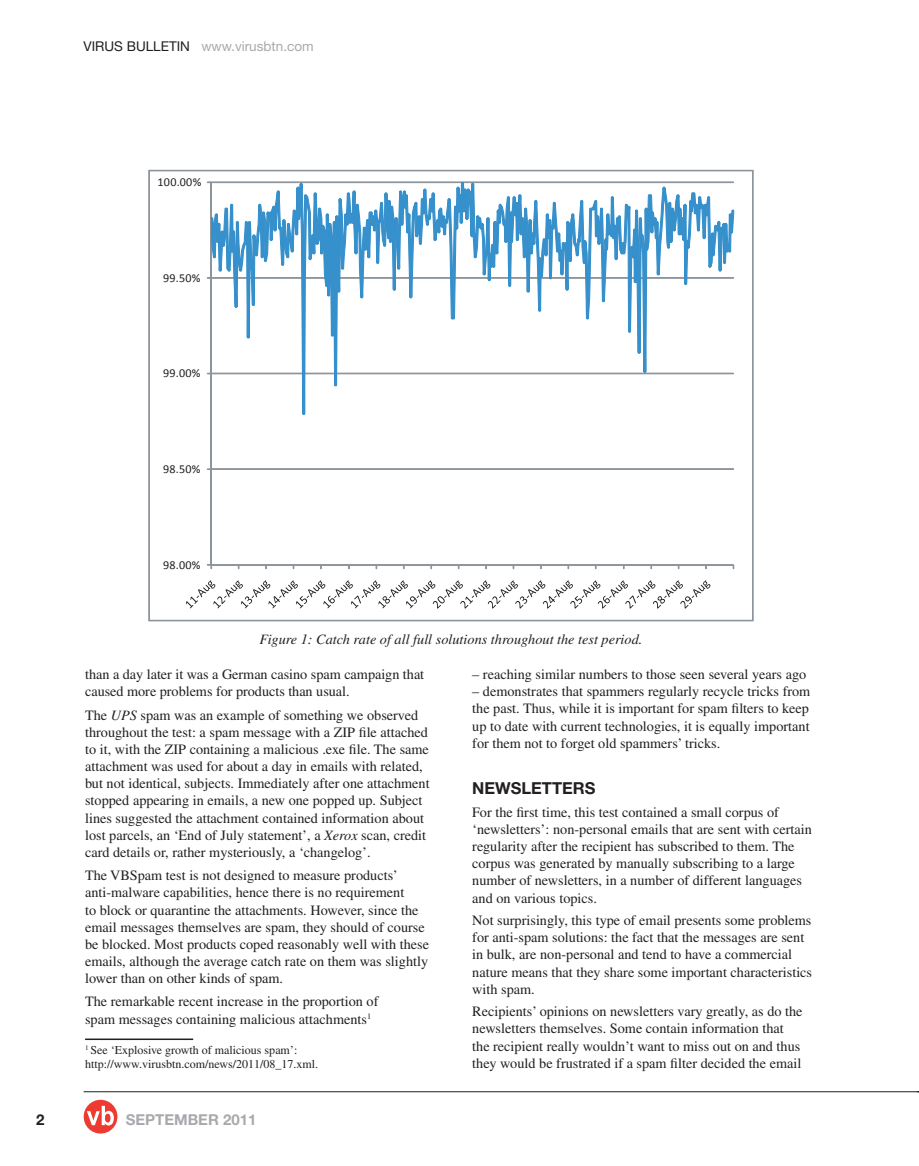
<style>
.page{position:relative;width:919px;height:1166px;background:#fff}
.page>*{position:absolute;margin:0;border:0;box-sizing:border-box;transform-origin:0 0}
.t1{font:700 16.5px "Helvetica Neue";color:#231f20}
.t2{font:700 15px "Helvetica Neue";color:#a8a9ad}
.t3{font:700 15px "Helvetica Neue";color:#231f20}
.t4{font:14.25px/17.1px "Times";color:#231f20}
.t5{font:italic 14.25px "Times";color:#231f20}
.t6{font:13.5px "Helvetica Neue";color:#a8a9ad}
.t7{font:12.15px "Calibri";letter-spacing:.015em;color:#231f20}
.t8{font:12px/14.4px "Times";color:#231f20}
.s1{color:#231f20}
.s2{font-style:italic}
</style>
<div class="page">
<hr style="left:84px;top:1091px;width:834px;height:1px;background:#231f20">
<div style="left:84px;top:1099px;width:33px;height:34px;background:#ee3b32;border-radius:50%"></div>
<svg style="left:87px;top:1105px;width:27px;height:20px"></svg>
<hr style="left:85px;top:1038px;width:108px;height:1px;background:#231f20">
<svg style="left:149px;top:170px;width:604px;height:450px"></svg>
<p class="t6" style="left:83px;top:41px;width:231px"><span class="s1">VIRUS BULLETIN</span> www.virusbtn.com</p>
<p class="t7" style="left:158px;top:176px;width:45px">100.00%</p>
<p class="t7" style="left:163px;top:272px;width:39px">99.50%</p>
<p class="t7" style="left:163px;top:368px;width:39px">99.00%</p>
<p class="t7" style="left:163px;top:464px;width:39px">98.50%</p>
<p class="t7" style="left:163px;top:559px;width:39px">98.00%</p>
<p class="t5" style="left:259px;top:634px;width:384px">Figure 1: Catch rate of all full solutions throughout the test period.</p>
<p class="t4" style="left:85px;top:667px;width:340px">than a day later it was a German casino spam campaign that caused more problems for products than usual.</p>
<p class="t4" style="left:85px;top:707px;width:346px">The <span class="s2">UPS</span> spam was an example of something we observed throughout the test: a spam message with a ZIP file attached to it, with the ZIP containing a malicious .exe file. The same attachment was used for about a day in emails with related, but not identical, subjects. Immediately after one attachment stopped appearing in emails, a new one popped up. Subject lines suggested the attachment contained information about lost parcels, an ‘End of July statement’, a <span class="s2">Xerox</span> scan, credit card details or, rather mysteriously, a ‘changelog’.</p>
<p class="t4" style="left:85px;top:868px;width:345px">The VBSpam test is not designed to measure products’ anti-malware capabilities, hence there is no requirement<br>to block or quarantine the attachments. However, since the email messages themselves are spam, they should of course be blocked. Most products coped reasonably well with these emails, although the average catch rate on them was slightly lower than on other kinds of spam.</p>
<p class="t4" style="left:85px;top:994px;width:295px">The remarkable recent increase in the proportion of spam messages containing malicious attachments<sup>1</sup></p>
<p class="t8" style="left:85px;top:1043px;width:234px"><sup>1</sup> See ‘Explosive growth of malicious spam’: http://www.virusbtn.com/news/2011/08_17.xml.</p>
<p class="t3" style="left:36px;top:1113px;width:10px">2</p>
<p class="t2" style="left:126px;top:1113px;width:132px">SEPTEMBER 2011</p>
<p class="t4" style="left:472px;top:667px;width:335px">– reaching similar numbers to those seen several years ago</p>
<p class="t4" style="left:472px;top:684px;width:339px;text-align:justify">– demonstrates that spammers regularly recycle tricks from the past. Thus, while it is important for spam filters to keep up to date with current technologies, it is equally important for them not to forget old spammers’ tricks.</p>
<p class="t1" style="left:472px;top:782px;width:125px">NEWSLETTERS</p>
<p class="t4" style="left:472px;top:804px;width:341px">For the first time, this test contained a small corpus of ‘newsletters’: non-personal emails that are sent with certain regularity after the recipient has subscribed to them. The corpus was generated by manually subscribing to a large number of newsletters, in a number of different languages and on various topics.</p>
<p class="t4" style="left:472px;top:912px;width:341px">Not surprisingly, this type of email presents some problems for anti-spam solutions: the fact that the messages are sent in bulk, are non-personal and tend to have a commercial nature means that they share some important characteristics with spam.</p>
<p class="t4" style="left:472px;top:1003px;width:332px">Recipients’ opinions on newsletters vary greatly, as do the newsletters themselves. Some contain information that the recipient really wouldn’t want to miss out on and thus they would be frustrated if a spam filter decided the email</p>
</div>
